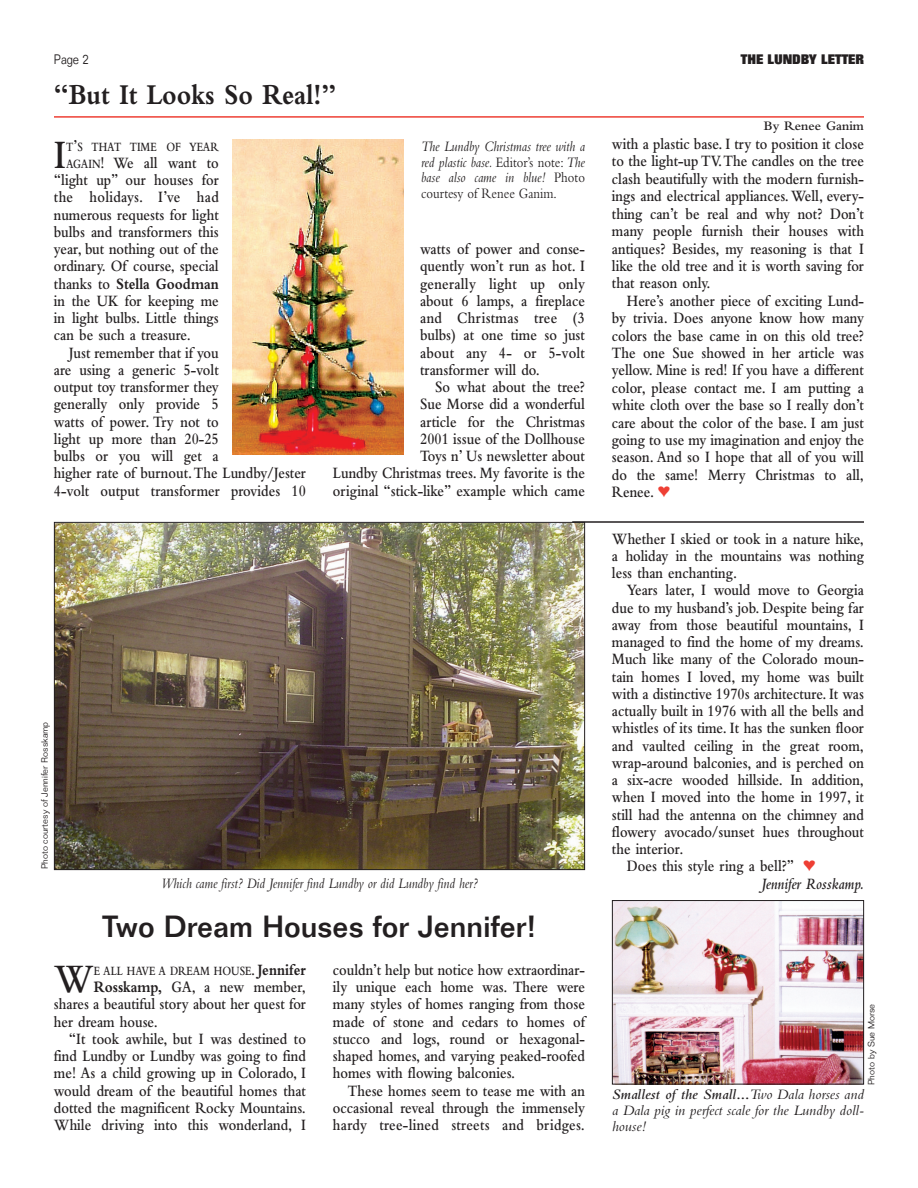
<style>
.page{position:relative;width:918px;height:1188px;background:#fff}
.page>*{position:absolute;margin:0;border:0;box-sizing:border-box;transform-origin:0 0}
.t1{font:600 42.15px "Bembo";color:#231f20;scale:.85 1}
.t2{font:500 30px "Folio";color:#231f20}
.t3{font:700 30px "Bembo";color:#231f20;scale:.85 1}
.t4{font:600 16.5px/17.2px "Bembo";color:#231f20;text-align:justify;scale:.85 1}
.t5{font:italic 600 16.5px "Bembo";color:#231f20;scale:.85 1}
.t6{font:italic 15px/15.8px "Bembo";color:#231f20;text-align:justify;scale:.85 1}
.t7{font:italic 15px/15.8px "Bembo";color:#231f20;text-align:justify}
.t8{font:800 13.5px "Folio";color:#231f20;scale:.85 1}
.t9{font:600 13.5px "Bembo";color:#231f20}
.t10{font:300 13.5px "Folio";color:#231f20;scale:.85 1}
.t11{font:600 13.2px "Bembo";color:#231f20;scale:.8 1}
.t12{font:300 9px "Folio";color:#231f20}
.s1{font-style:normal}
.s2{color:#ee3f34}
.s3{font-size:16.5px}
.s4{font-size:13.2px}
.s5{font-weight:700}
.s6{font-weight:700;font-size:16.5px}
.s7{font-weight:600}
</style>
<div class="page">
<hr style="left:572px;top:521px;width:292px;height:2px;background:#231f20">
<hr style="left:54px;top:116px;width:810px;height:2px;background:#ee3f34">
<img style="left:232px;top:139px;width:172px;height:315px">
<img style="left:56px;top:524px;width:527px;height:344px">
<img style="left:614px;top:902px;width:248px;height:180px">
<div style="left:612px;top:900px;width:252px;height:184px;border:1px solid #231f20"></div>
<p class="t10" style="left:54px;top:54px;width:43px">Page 2</p>
<p class="t8" style="left:741px;top:54px;width:146px">THE LUNDBY LETTER</p>
<h2 class="t3" style="left:54px;top:84px;width:334px">“But It Looks So Real!”</h2>
<p class="t9" style="left:764px;top:121px;width:102px">By Renee Ganim</p>
<p class="t6" style="left:421px;top:140px;width:194px">The Lundby Christmas tree with a red plastic base. <span class="s1">Editor’s note:</span> The base also came in blue! <span class="s1">Photo courtesy of Renee Ganim.</span></p>
<p class="t4" style="left:612px;top:137px;width:298px">with a plastic base. I try to position it close to the light-up TV. The candles on the tree clash beautifully with the modern furnish&shy;ings and electrical appliances. Well, every&shy;thing can’t be real and why not? Don’t many people furnish their houses with antiques? Besides, my reasoning is that I like the old tree and it is worth saving for that reason only.</p>
<p class="t4" style="left:612px;top:293px;width:298px;text-indent:15px">Here’s another piece of exciting Lund&shy;by trivia. Does anyone know how many colors the base came in on this old tree?<br>The one Sue showed in her article was yellow. Mine is red! If you have a different color, please contact me. I am putting a white cloth over the base so I really don’t care about the color of the base. I am just going to use my imagination and enjoy the season. And so I hope that all of you will do the same! Merry Christmas to all, Renee. <span class="s2">♥</span></p>
<h1 class="t1" style="left:54px;top:140px;width:16px">I</h1>
<p class="t11" style="left:66px;top:142px;width:192px">T<span class="s3">’</span>S THAT TIME OF YEAR</p>
<p class="t4" style="left:54px;top:156px;width:195px;text-indent:12px"><span class="s4">AGAIN</span>! We all want to “light up” our houses for the holidays. I’ve had numerous requests for light bulbs and transformers this year, but nothing out of the ordinary. Of course, special thanks to <span class="s5">Stella Goodman </span>in the UK for keeping me in light bulbs. Little things can be such a treasure.</p>
<p class="t4" style="left:54px;top:345px;width:298px;text-align:left;text-indent:15px">Just remember that if you<br>are using a generic 5-volt<br>output toy transformer they<br>generally only provide 5<br>watts of power. Try not to<br>light up more than 20-25<br>bulbs or you will get a<br>higher rate of burnout. The Lundby/Jester<br>4-volt output transformer provides 10</p>
<p class="t4" style="left:420px;top:242px;width:195px">watts of power and conse&shy;quently won’t run as hot. I generally light up only about 6 lamps, a fireplace and Christmas tree (3 bulbs) at one time so just about any 4- or 5-volt transformer will do.</p>
<p class="t4" style="left:333px;top:380px;width:298px;text-align:right">So what about the tree?<br>Sue Morse did a wonderful<br>article for the Christmas<br>2001 issue of the Dollhouse<br>Toys n’ Us newsletter about<br>Lundby Christmas trees. My favorite is the original “stick-like” example which came</p>
<p class="t12" style="left:41px;top:869px;width:149px;rotate:-90deg">Photo courtesy of Jennifer Rosskamp</p>
<p class="t6" style="left:161px;top:876px;width:374px">Which came first? Did Jennifer find Lundby or did Lundby find her?</p>
<h2 class="t2" style="left:103px;top:916px;width:435px">Two Dream Houses for Jennifer!</h2>
<h1 class="t1" style="left:54px;top:964px;width:49px">W</h1>
<p class="t11" style="left:94px;top:966px;width:267px">E ALL HAVE A DREAM HOUSE<span class="s3">.</span> <span class="s6">Jennifer</span></p>
<p class="t4" style="left:54px;top:980px;width:298px;text-indent:40px"><span class="s5">Rosskamp,</span> GA, a new member, shares a beautiful story about her quest for her dream house.</p>
<p class="t4" style="left:54px;top:1032px;width:298px;text-indent:15px">“It took awhile, but I was destined to find Lundby or Lundby was going to find me! As a child growing up in Colorado, I would dream of the beautiful homes that dotted the magnificent Rocky Mountains.<br>While driving into this wonderland, I</p>
<p class="t4" style="left:333px;top:963px;width:298px">couldn’t help but notice how extraordinar&shy;ily unique each home was. There were many styles of homes ranging from those made of stone and cedars to homes of stucco and logs, round or hexagonal&shy;shaped homes, and varying peaked-roofed homes with flowing balconies.</p>
<p class="t4" style="left:333px;top:1083px;width:298px;text-indent:15px">These homes seem to tease me with an occasional reveal through the immensely hardy tree-lined streets and bridges.</p>
<p class="t4" style="left:612px;top:531px;width:298px">Whether I skied or took in a nature hike, a holiday in the mountains was nothing less than enchanting.</p>
<p class="t4" style="left:627px;top:583px;width:280px">Years later, I would move to Georgia</p>
<p class="t4" style="left:612px;top:600px;width:298px">due to my husband’s job. Despite being far</p>
<p class="t4" style="left:612px;top:618px;width:298px">away from those beautiful mountains, I</p>
<p class="t4" style="left:612px;top:635px;width:298px">managed to find the home of my dreams.</p>
<p class="t4" style="left:612px;top:652px;width:298px">Much like many of the Colorado moun-</p>
<p class="t4" style="left:612px;top:669px;width:298px">tain homes I loved, my home was built</p>
<p class="t4" style="left:612px;top:687px;width:298px">with a distinctive 1970s architecture. It was</p>
<p class="t4" style="left:612px;top:704px;width:298px">actually built in 1976 with all the bells and</p>
<p class="t4" style="left:612px;top:721px;width:298px">whistles of its time. It has the sunken floor</p>
<p class="t4" style="left:612px;top:738px;width:298px">and vaulted ceiling in the great room,</p>
<p class="t4" style="left:612px;top:756px;width:298px">wrap-around balconies, and is perched on</p>
<p class="t4" style="left:612px;top:773px;width:298px">a six-acre wooded hillside. In addition,</p>
<p class="t4" style="left:612px;top:790px;width:298px">when I moved into the home in 1997, it</p>
<p class="t4" style="left:612px;top:807px;width:298px">still had the antenna on the chimney and</p>
<p class="t4" style="left:612px;top:825px;width:298px">flowery avocado/sunset hues throughout</p>
<p class="t4" style="left:612px;top:842px;width:86px">the interior.</p>
<p class="t4" style="left:627px;top:859px;width:223px">Does this style ring a bell?” <span class="s2">♥</span></p>
<p class="t5" style="left:761px;top:877px;width:122px">Jennifer Rosskamp.</p>
<p class="t12" style="left:868px;top:1085px;width:83px;rotate:-90deg">Photo by Sue Morse</p>
<p class="t7" style="left:612px;top:1088px;width:254px"><span class="s7">Smallest of the Small…</span>Two Dala horses and a Dala pig in perfect scale for the Lundby doll&shy;house!</p>
</div>
